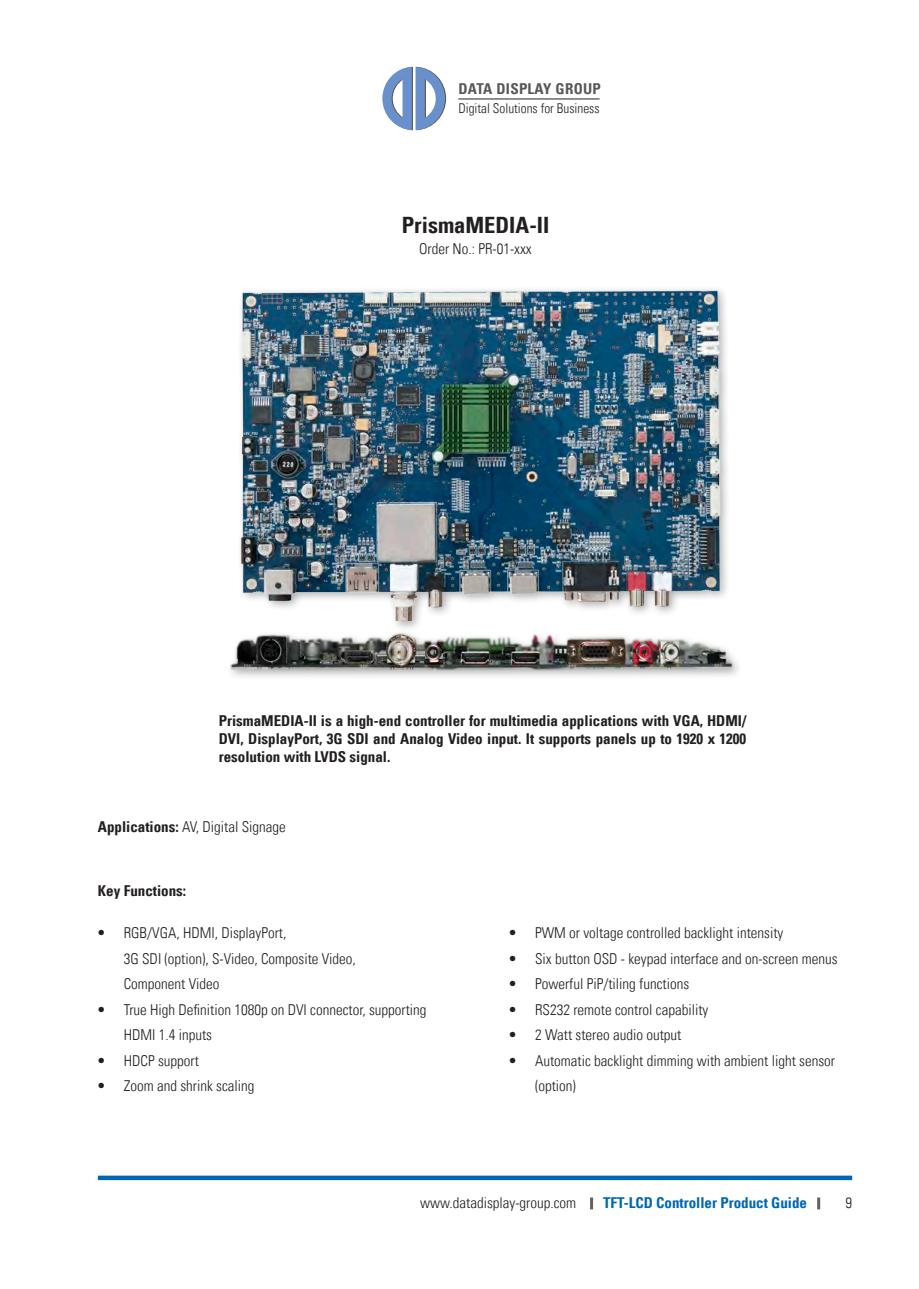
<style>
.page{position:relative;width:919px;height:1289px;background:#fff}
.page>*{position:absolute;margin:0;border:0;box-sizing:border-box;transform-origin:0 0}
.t1{font:22.5px "Univers Com 67 Bold Cond";color:#231f20}
.t2{font:15px/25.5px "Univers Com 47 Light Cond";color:#231f20}
.t3{font:15px/18px "Univers Com 67 Bold Cond";color:#231f20;text-align:justify}
.t4{font:15px "Univers Com 67 Bold Cond";color:#0166b3}
.t5{font:15px "Univers Com 67 Bold Cond";letter-spacing:.02em;color:#57585a}
.t6{font:13.5px "Univers Com 47 Light Cond";color:#231f20}
.s1{font-family:"Univers Com 67 Bold Cond"}
</style>
<div class="page">
<div style="left:98px;top:1175px;width:754px;height:5px;background:#0166b3"></div>
<svg style="left:590px;top:1197px;width:3px;height:12px"></svg>
<svg style="left:817px;top:1197px;width:3px;height:12px"></svg>
<svg style="left:382px;top:67px;width:64px;height:63px"></svg>
<hr style="left:458px;top:99px;width:141px;height:1px;background:#231f20">
<img style="left:240px;top:289px;width:487px;height:325px">
<img style="left:230px;top:614px;width:508px;height:63px">
<p class="t5" style="left:458px;top:80px;width:144px">DATA DISPLAY GROUP</p>
<p class="t6" style="left:458px;top:100px;width:143px">Digital Solutions for Business</p>
<h1 class="t1" style="left:402px;top:211px;width:149px">PrismaMEDIA-II</h1>
<p class="t2" style="left:419px;top:236px;width:114px">Order No.: PR-01-xxx</p>
<p class="t3" style="left:219px;top:711px;width:529px">PrismaMEDIA-II is a high-end controller for multimedia applications with VGA, HDMI/ DVI, DisplayPort, 3G SDI and Analog Video input. It supports panels up to 1920 x 1200 resolution with LVDS signal.</p>
<p class="t2" style="left:98px;top:813px;width:189px"><span class="s1">Applications:</span> AV, Digital Signage</p>
<p class="t3" style="left:98px;top:881px;width:90px">Key Functions:</p>
<p class="t2" style="left:124px;top:920px;width:233px;text-indent:-27px">• RGB/VGA, HDMI, DisplayPort,<br>3G SDI (option), S-Video, Composite Video,<br>Component Video</p>
<p class="t2" style="left:124px;top:996px;width:304px;text-indent:-27px">• True High Definition 1080p on DVI connector, supporting<br>HDMI 1.4 inputs</p>
<p class="t2" style="left:97px;top:1047px;width:103px">• HDCP support</p>
<p class="t2" style="left:97px;top:1073px;width:159px">• Zoom and shrink scaling</p>
<p class="t2" style="left:508px;top:920px;width:277px">• PWM or voltage controlled backlight intensity</p>
<p class="t2" style="left:508px;top:945px;width:331px">• Six button OSD - keypad interface and on-screen menus</p>
<p class="t2" style="left:508px;top:971px;width:183px">• Powerful PiP/tiling functions</p>
<p class="t2" style="left:508px;top:996px;width:202px">• RS232 remote control capability</p>
<p class="t2" style="left:508px;top:1022px;width:175px">• 2 Watt stereo audio output</p>
<p class="t2" style="left:535px;top:1047px;width:301px;text-indent:-27px">• Automatic backlight dimming with ambient light sensor (option)</p>
<p class="t2" style="left:420px;top:1190px;width:157px">www.datadisplay-group.com</p>
<p class="t4" style="left:603px;top:1193px;width:205px">TFT-LCD Controller Product Guide</p>
<p class="t2" style="left:845px;top:1190px;width:8px">9</p>
</div>
